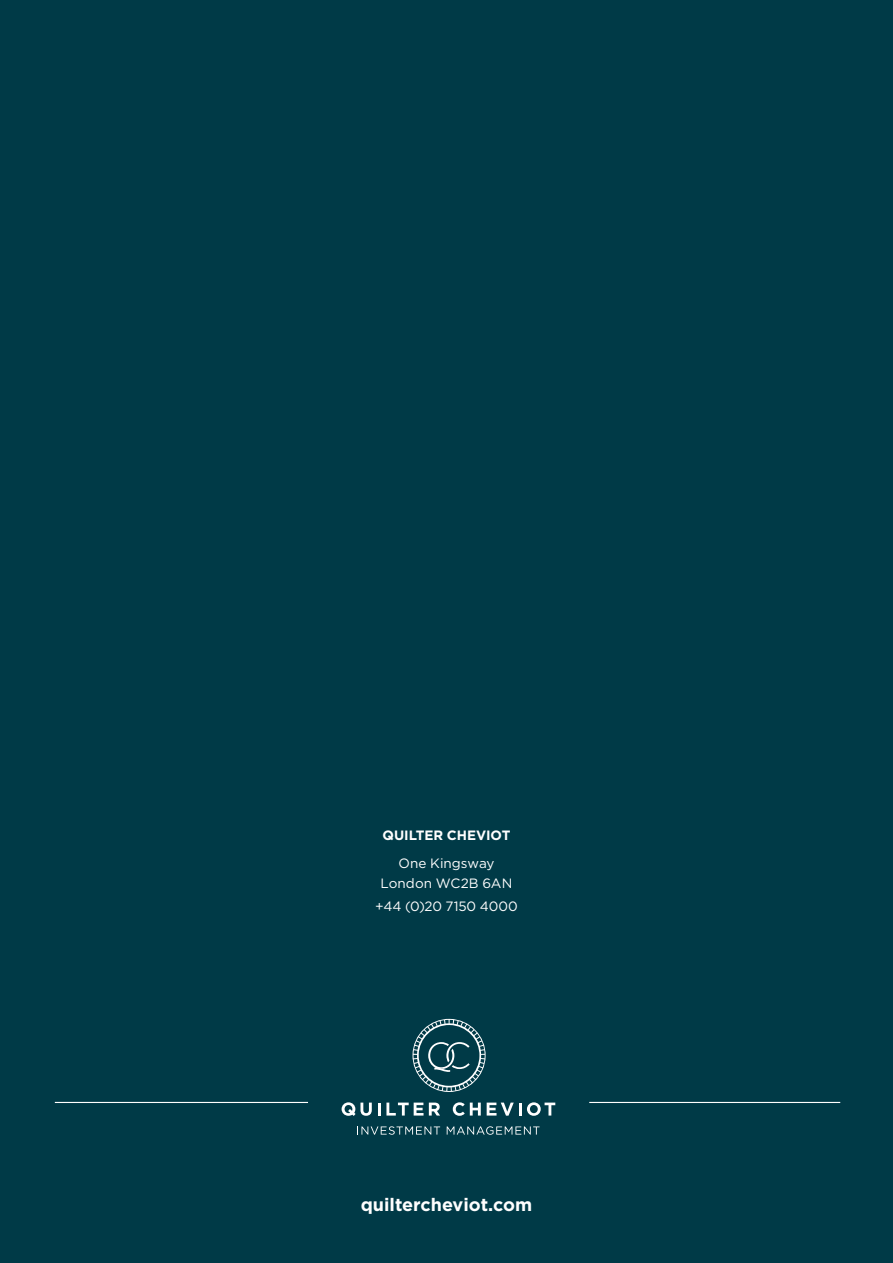
<style>
.page{position:relative;width:893px;height:1263px;background:#003a47}
.page>*{position:absolute;margin:0;border:0;box-sizing:border-box;transform-origin:0 0}
.t1{font:700 18px "Gotham";color:#fff}
.t2{font:13.5px/19.5px "Gotham HTF";letter-spacing:.005em;color:#fff;text-align:center}
.t3{font:700 13.5px "Gotham HTF";letter-spacing:-.005em;color:#fff}
</style>
<div class="page">
<svg style="left:342px;top:1102px;width:30px;height:14px"></svg>
<svg style="left:378px;top:1103px;width:2px;height:12px"></svg>
<svg style="left:386px;top:1102px;width:37px;height:13px"></svg>
<svg style="left:429px;top:1102px;width:11px;height:13px"></svg>
<svg style="left:453px;top:1102px;width:28px;height:14px"></svg>
<svg style="left:487px;top:1102px;width:34px;height:14px"></svg>
<svg style="left:527px;top:1102px;width:28px;height:14px"></svg>
<svg style="left:357px;top:1126px;width:83px;height:9px"></svg>
<svg style="left:447px;top:1126px;width:92px;height:9px"></svg>
<svg style="left:412px;top:1019px;width:74px;height:73px"></svg>
<hr style="left:55px;top:1102px;width:253px;height:1px;background:#fff">
<hr style="left:589px;top:1102px;width:251px;height:1px;background:#fff">
<p class="t3" style="left:382px;top:828px;width:130px">QUILTER CHEVIOT</p>
<p class="t2" style="left:381px;top:854px;width:133px">One Kingsway<br>London WC2B 6AN</p>
<p class="t2" style="left:375px;top:897px;width:144px">+44 (0)20 7150 4000</p>
<h1 class="t1" style="left:361px;top:1192px;width:173px">quiltercheviot.com</h1>
</div>
